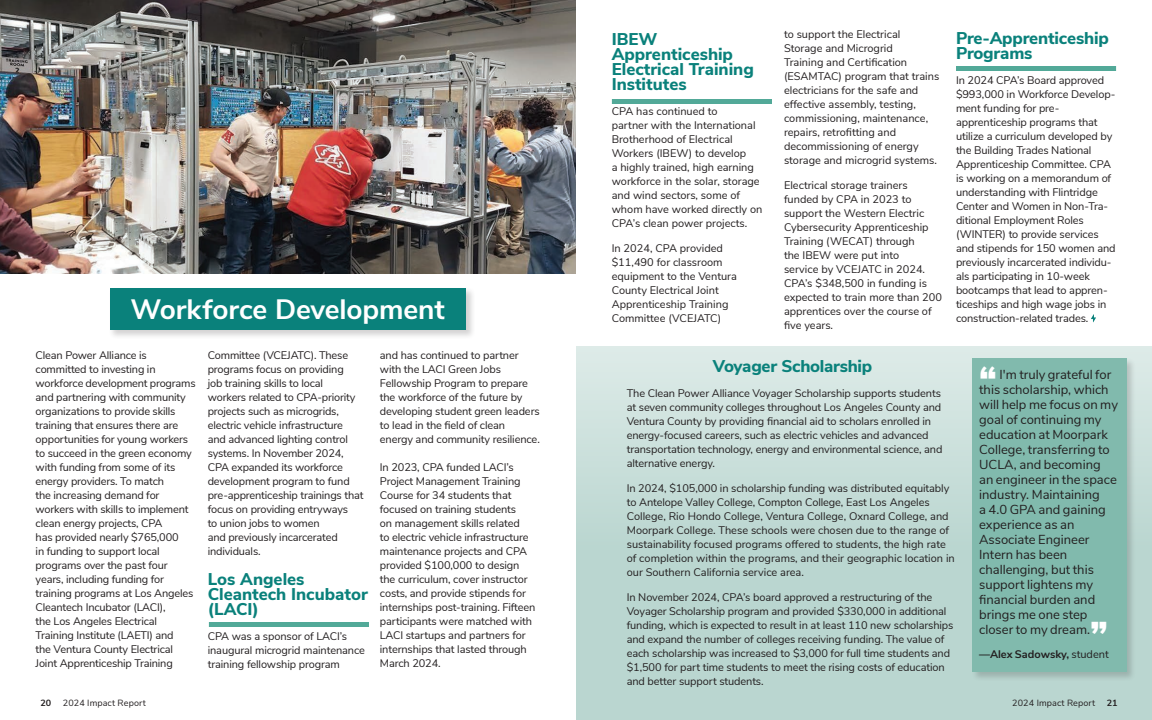
<style>
.page{position:relative;width:1152px;height:720px;background:#fff}
.page>*{position:absolute;margin:0;border:0;box-sizing:border-box;transform-origin:0 0}
.BODY-12pt{font:900 35.8px "Nunito Sans";color:#fff}
.MAIN_TITLE_2{font:700 28px "Nunito Sans";letter-spacing:-.005em;color:#fff}
.BODY-12pt-2{font:800 17px/15px "Nunito Sans";color:#0a817b}
.BODY-12pt-3{font:13px/15px "Nunito Sans";color:#231f20}
.BODY-12pt-4{font:11px/14px "Nunito Sans";letter-spacing:-.01em;color:#231f20}
.BODY-12pt-5{font:700 11px "Nunito Sans";color:#231f20}
.t1{font:9px "Nunito Sans";letter-spacing:.01em;color:#231f20}
.t2{font:700 9px "Nunito Sans";color:#231f20}
.s1{font-weight:400}
</style>
<div class="page">
<div style="left:576px;top:346px;width:576px;height:374px;background:linear-gradient(to bottom,#d6e7e3,#b1d1ca)"></div>
<img style="left:0;top:0;width:576px;height:274px">
<div style="left:209px;top:622px;width:160px;height:5px;background:#52a998"></div>
<div style="left:612px;top:99px;width:160px;height:5px;background:#52a998"></div>
<div style="left:956px;top:66px;width:160px;height:5px;background:#52a998"></div>
<svg style="left:1091px;top:314px;width:5px;height:8px"></svg>
<div style="left:971px;top:357px;width:165px;height:325px;background:#231f20;opacity:.2"></div>
<div style="left:972px;top:358px;width:154px;height:314px;background:#81baad"></div>
<div style="left:109px;top:287px;width:367px;height:53px;background:#231f20;opacity:.2"></div>
<div style="left:110px;top:288px;width:356px;height:41px;background:#0a817b"></div>
<p class="MAIN_TITLE_2" style="left:130px;top:289px;width:316px">Workforce Development</p>
<p class="BODY-12pt-4" style="left:36px;top:348px;width:162px">Clean Power Alliance is committed to investing in workforce development programs and partnering with community organizations to provide skills training that ensures there are opportunities for young workers to succeed in the green economy with funding from some of its energy providers. To match<br>the increasing demand for workers with skills to implement clean energy projects, CPA<br>has provided nearly $765,000<br>in funding to support local programs over the past four years, including funding for training programs at Los Angeles<br>Cleantech Incubator (LACI),<br>the Los Angeles Electrical<br>Training Institute (LAETI) and<br>the Ventura County Electrical<br>Joint Apprenticeship Training</p>
<p class="BODY-12pt-4" style="left:208px;top:348px;width:157px">Committee (VCEJATC). These programs focus on providing<br>job training skills to local workers related to CPA-priority projects such as microgrids, electric vehicle infrastructure and advanced lighting control systems. In November 2024,<br>CPA expanded its workforce development program to fund pre-apprenticeship trainings that focus on providing entryways<br>to union jobs to women<br>and previously incarcerated individuals.</p>
<p class="BODY-12pt-2" style="left:208px;top:571px;width:162px">Los Angeles<br>Cleantech Incubator (LACI)</p>
<p class="BODY-12pt-4" style="left:208px;top:629px;width:159px">CPA was a sponsor of LACI’s inaugural microgrid maintenance training fellowship program</p>
<p class="BODY-12pt-4" style="left:380px;top:348px;width:161px">and has continued to partner with the LACI Green Jobs<br>Fellowship Program to prepare the workforce of the future by developing student green leaders to lead in the field of clean energy and community resilience.</p>
<p class="BODY-12pt-4" style="left:380px;top:459px;width:157px">In 2023, CPA funded LACI’s<br>Project Management Training<br>Course for 34 students that focused on training students<br>on management skills related<br>to electric vehicle infrastructure maintenance projects and CPA provided $100,000 to design the curriculum, cover instructor costs, and provide stipends for internships post-training. Fifteen participants were matched with<br>LACI startups and partners for internships that lasted through<br>March 2024.</p>
<p class="BODY-12pt-2" style="left:612px;top:31px;width:144px">IBEW<br>Apprenticeship<br>Electrical Training<br>Institutes</p>
<p class="BODY-12pt-4" style="left:612px;top:103px;width:152px">CPA has continued to<br>partner with the International<br>Brotherhood of Electrical<br>Workers (IBEW) to develop<br>a highly trained, high earning workforce in the solar, storage and wind sectors, some of whom have worked directly on<br>CPA’s clean power projects.</p>
<p class="BODY-12pt-4" style="left:612px;top:240px;width:127px">In 2024, CPA provided $11,490 for classroom equipment to the Ventura<br>County Electrical Joint<br>Apprenticeship Training<br>Committee (VCEJATC)</p>
<p class="BODY-12pt-4" style="left:784px;top:27px;width:157px">to support the Electrical<br>Storage and Microgrid<br>Training and Certification (ESAMTAC) program that trains electricians for the safe and effective assembly, testing, commissioning, maintenance, repairs, retrofitting and decommissioning of energy storage and microgrid systems.</p>
<p class="BODY-12pt-4" style="left:784px;top:178px;width:159px">Electrical storage trainers funded by CPA in 2023 to support the Western Electric<br>Cybersecurity Apprenticeship<br>Training (WECAT) through<br>the IBEW were put into<br>service by VCEJATC in 2024.<br>CPA’s $348,500 in funding is expected to train more than 200 apprentices over the course of five years.</p>
<p class="BODY-12pt-2" style="left:956px;top:30px;width:154px">Pre-Apprenticeship<br>Programs</p>
<p class="BODY-12pt-4" style="left:956px;top:73px;width:161px">In 2024 CPA’s Board approved $993,000 in Workforce Develop&shy;ment funding for pre&shy;apprenticeship programs that utilize a curriculum developed by the Building Trades National<br>Apprenticeship Committee. CPA is working on a memorandum of understanding with Flintridge<br>Center and Women in Non-Tra&shy;ditional Employment Roles (WINTER) to provide services and stipends for 150 women and previously incarcerated individu&shy;als participating in 10-week bootcamps that lead to appren&shy;ticeships and high wage jobs in construction-related trades.</p>
<p class="BODY-12pt-2" style="left:713px;top:358px;width:161px">Voyager Scholarship</p>
<p class="BODY-12pt-4" style="left:627px;top:385px;width:317px">The Clean Power Alliance Voyager Scholarship supports students at seven community colleges throughout Los Angeles County and Ventura County by providing financial aid to scholars enrolled in energy-focused careers, such as electric vehicles and advanced transportation technology, energy and environmental science, and alternative energy.</p>
<p class="BODY-12pt-4" style="left:627px;top:481px;width:330px">In 2024, $105,000 in scholarship funding was distributed equitably to Antelope Valley College, Compton College, East Los Angeles College, Rio Hondo College, Ventura College, Oxnard College, and Moorpark College. These schools were chosen due to the range of sustainability focused programs offered to students, the high rate of completion within the programs, and their geographic location in our Southern California service area.</p>
<p class="BODY-12pt-4" style="left:627px;top:590px;width:328px">In November 2024, CPA’s board approved a restructuring of the Voyager Scholarship program and provided $330,000 in additional funding, which is expected to result in at least 110 new scholarships and expand the number of colleges receiving funding. The value of each scholarship was increased to $3,000 for full time students and $1,500 for part time students to meet the rising costs of education and better support students.</p>
<p class="BODY-12pt" style="left:979px;top:353px;width:19px">“</p>
<p class="BODY-12pt-3" style="left:979px;top:366px;width:140px;text-indent:20px">I'm truly grateful for this scholarship, which will help me focus on my goal of continuing my education at Moorpark<br>College, transferring to<br>UCLA, and becoming an engineer in the space industry. Maintaining<br>a 4.0 GPA and gaining experience as an<br>Associate Engineer<br>Intern has been challenging, but this support lightens my financial burden and brings me one step closer to my dream.</p>
<p class="BODY-12pt" style="left:1090px;top:608px;width:19px">”</p>
<p class="BODY-12pt-5" style="left:979px;top:646px;width:131px">—Alex Sadowsky, <span class="s1">student</span></p>
<p class="t2" style="left:40px;top:697px;width:12px">20</p>
<p class="t1" style="left:63px;top:697px;width:84px">2024 Impact Report</p>
<p class="t1" style="left:1012px;top:697px;width:84px">2024 Impact Report</p>
<p class="t2" style="left:1107px;top:697px;width:12px">21</p>
</div>
